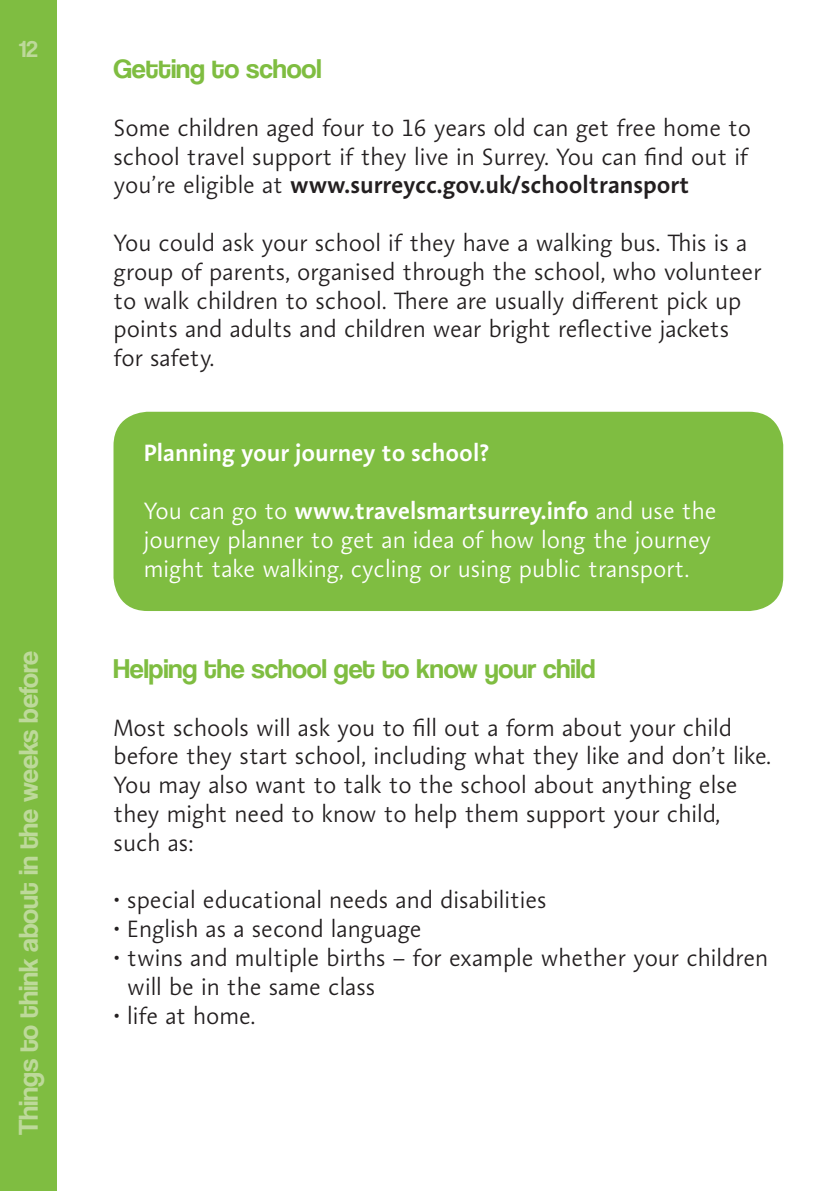
<style>
.page{position:relative;width:840px;height:1191px;background:#fff}
.page>*{position:absolute;margin:0;border:0;box-sizing:border-box;transform-origin:0 0}
.t1{font:28px "Coolvetica Rg";color:#7fbd41}
.t2{font:28px "Coolvetica Rg";color:#bdd99a}
.t3{font:300 24px/28.8px "Aroma No 2 LT Pro";color:#231f20}
.t4{font:300 24px/28.8px "Aroma No 2 LT Pro";color:#fff}
.t5{font:600 24px "Aroma No 2 LT Pro";color:#fff}
.t6{font:24px "Coolvetica Rg";color:#bdd99a}
.s1{font-weight:600}
</style>
<div class="page">
<div style="left:0;top:0;width:57px;height:1191px;background:#7fbd41"></div>
<div style="left:113px;top:412px;width:669px;height:199px;background:#7fbd41"></div>
<p class="t6" style="left:19px;top:35px;width:20px">12</p>
<p class="t2" style="left:12px;top:1135px;width:485px;rotate:-90deg">Things to think about in the weeks before</p>
<p class="t1" style="left:113px;top:52px;width:209px">Getting to school</p>
<p class="t3" style="left:113px;top:113px;width:638px;text-align:justify">Some children aged four to 16 years old can get free home to school travel support if they live in Surrey. You can find out if you’re eligible at <span class="s1">www.surreycc.gov.uk/schooltransport</span></p>
<p class="t3" style="left:113px;top:228px;width:649px">You could ask your school if they have a walking bus. This is a group of parents, organised through the school, who volunteer to walk children to school. There are usually different pick up points and adults and children wear bright reflective jackets for safety.</p>
<p class="t5" style="left:144px;top:437px;width:346px">Planning your journey to school?</p>
<p class="t4" style="left:144px;top:496px;width:574px">You can go to <span class="s1">www.travelsmartsurrey.info</span> and use the journey planner to get an idea of how long the journey might take walking, cycling or using public transport.</p>
<p class="t1" style="left:113px;top:652px;width:483px">Helping the school get to know your child</p>
<p class="t3" style="left:113px;top:712px;width:659px">Most schools will ask you to fill out a form about your child before they start school, including what they like and don’t like.<br>You may also want to talk to the school about anything else they might need to know to help them support your child, such as:</p>
<p class="t3" style="left:113px;top:885px;width:434px">• special educational needs and disabilities</p>
<p class="t3" style="left:113px;top:914px;width:309px">• English as a second language</p>
<p class="t3" style="left:127px;top:943px;width:642px;text-indent:-14px">• twins and multiple births – for example whether your children will be in the same class</p>
<p class="t3" style="left:113px;top:1000px;width:143px">• life at home.</p>
</div>
